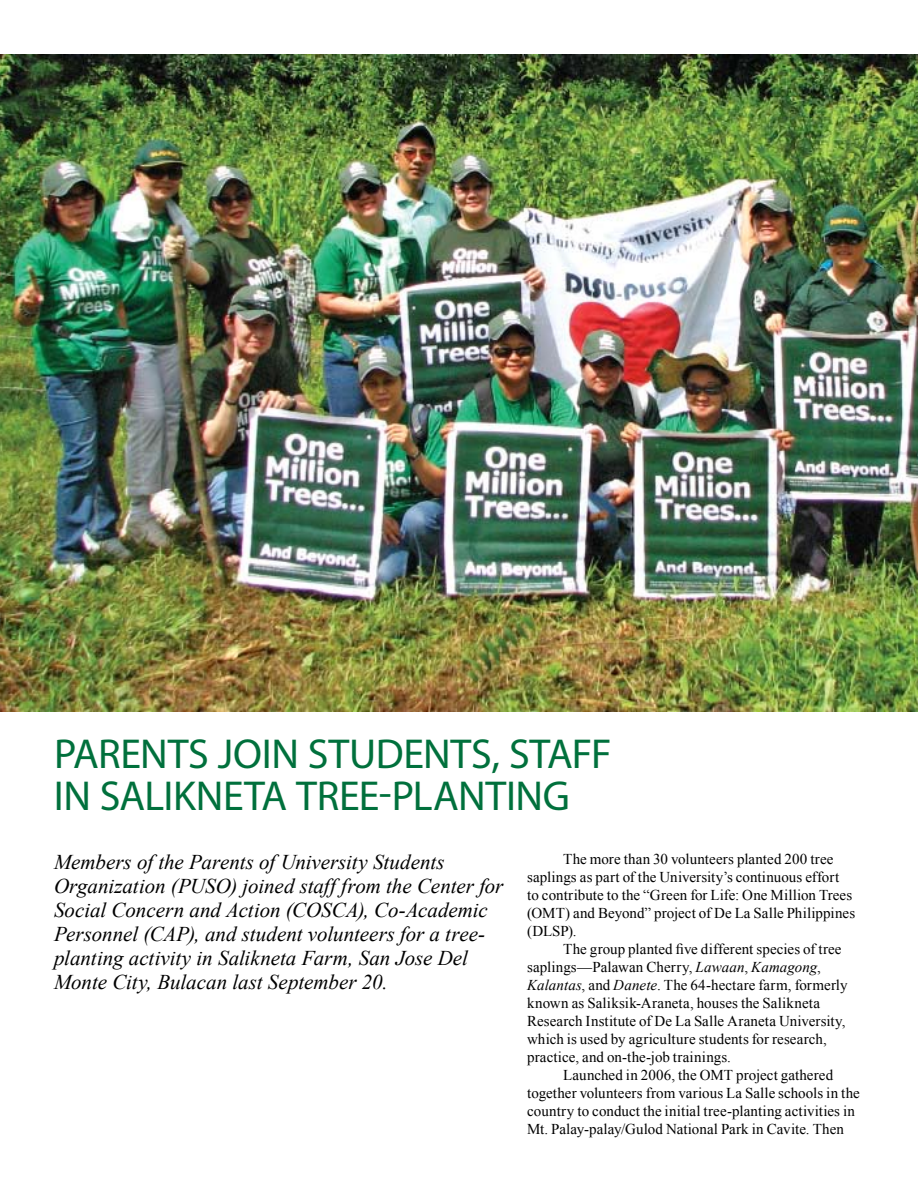
<style>
.page{position:relative;width:918px;height:1188px;background:#fff}
.page>*{position:absolute;margin:0;border:0;box-sizing:border-box;transform-origin:0 0}
.t1{font:42px/42px "Myriad Pro";letter-spacing:-.005em;color:#00703c}
.t2{font:italic 21px/24px "Times New Roman";letter-spacing:-.005em;color:#000}
.t3{font:15px/18px "Times New Roman";letter-spacing:.005em;color:#000}
.s1{font-style:italic}
</style>
<div class="page">
<img style="left:0;top:54px;width:918px;height:658px">
<h1 class="t1" style="left:54px;top:732px;width:559px;text-indent:349px">ENTS, STAFF<br>IN SALI KNETA TREE-PLANTI NG</h1>
<h1 class="t1" style="left:54px;top:732px;width:279px">PARENTS JOI N STUD</h1>
<p class="t2" style="left:54px;top:849px;width:451px">Members of the Parents of University Students Organization (PUSO) joined staff from the Center for Social Concern and Action (COSCA), Co-Academic Personnel (CAP), and student volunteers for a tree&shy;planting activity in Salikneta Farm, San Jose Del Monte City, Bulacan last September 20.</p>
<p class="t3" style="left:527px;top:850px;width:330px;text-indent:36px">The more than 30 volunteers planted 200 tree saplings as part of the University’s continuous effort<br>to contribute to the “Green for Life: One Million Trees (OMT) and Beyond” project of De La Salle Philippines (DLSP).</p>
<p class="t3" style="left:527px;top:940px;width:322px;text-indent:36px">The group planted five different species of tree saplings—Palawan Cherry, <span class="s1">Lawaan</span>, <span class="s1">Kamagong</span>, <span class="s1">Kalantas</span>, and <span class="s1">Danete</span>. The 64-hectare farm, formerly known as Saliksik-Araneta, houses the Salikneta Research Institute of De La Salle Araneta University, which is used by agriculture students for research, practice, and on-the-job trainings.</p>
<p class="t3" style="left:527px;top:1066px;width:334px;text-indent:36px">Launched in 2006, the OMT project gathered together volunteers from various La Salle schools in the country to conduct the initial tree-planting activities in Mt. Palay-palay/Gulod National Park in Cavite. Then</p>
</div>
